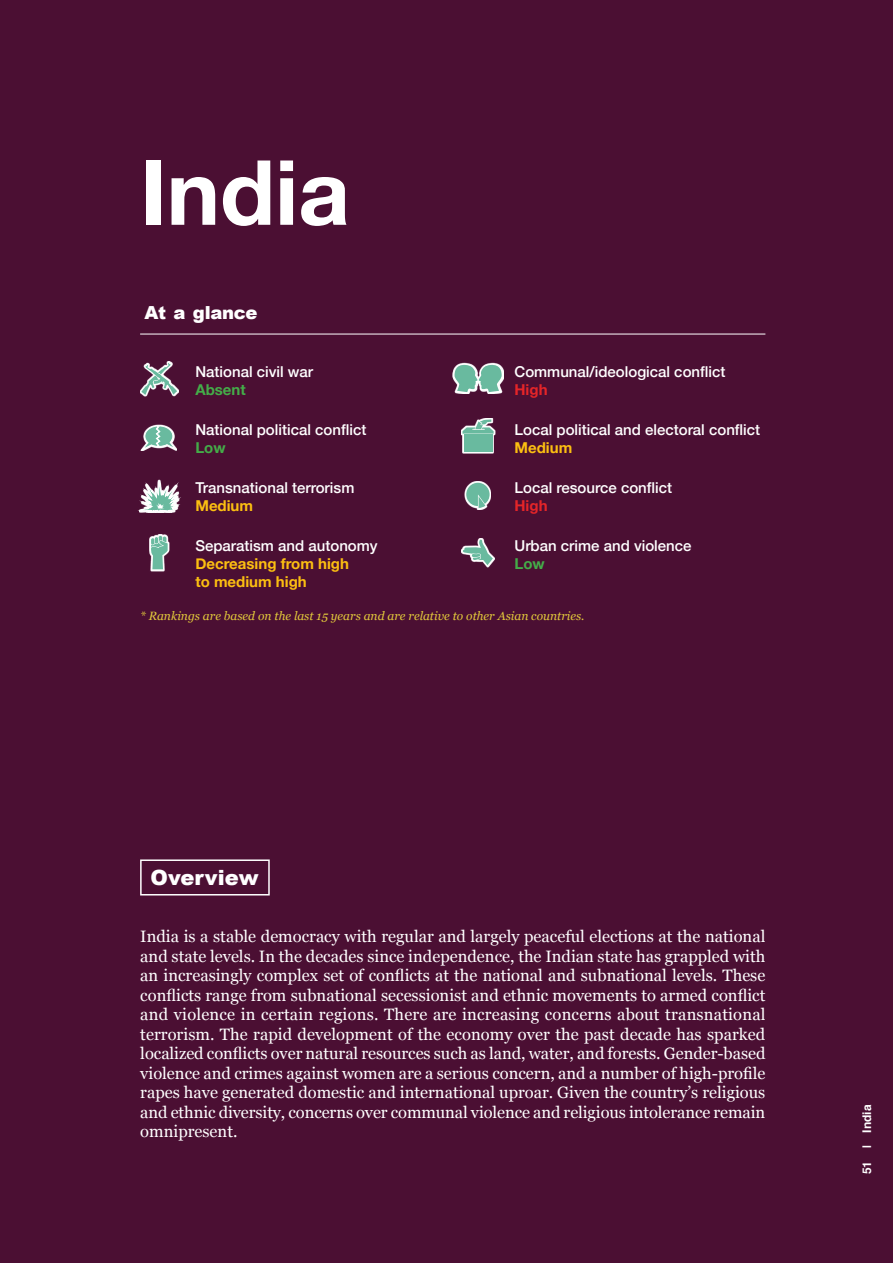
<style>
.page{position:relative;width:893px;height:1263px;background:#4b0f33}
.page>*{position:absolute;margin:0;border:0;box-sizing:border-box;transform-origin:0 0}
.Chapter_title{font:700 90px "Helvetica Neue";color:#fff}
.Overview_heading{font:900 21px "Arial";color:#fff}
.heading_at_glance{font:900 18px "Arial";letter-spacing:-.02em;color:#fff}
.overview_text{font:16.5px/19.5px "Georgia";letter-spacing:-.005em;color:#fff;text-align:justify}
.at_glance_text{font:500 15px "Helvetica Neue";color:#fff}
.at_glance_text-2{font:700 15px/18px "Helvetica Neue";color:#fcbf11}
.at_glance_text-3{font:700 15px "Helvetica Neue";color:#44ad49}
.at_glance_text-4{font:700 15px "Helvetica Neue";color:#e52528}
.at_glance_note{font:italic 12px "Georgia";color:#e2c93b}
.t1{font:700 12px "Helvetica";color:#fff}
</style>
<div class="page">
<div style="left:140px;top:859px;width:130px;height:36px;border:2px solid #fff"></div>
<hr style="left:140px;top:334px;width:625px;height:1px;background:#fff">
<svg style="left:139px;top:482px;width:40px;height:31px"></svg>
<svg style="left:140px;top:480px;width:38px;height:32px"></svg>
<svg style="left:140px;top:361px;width:39px;height:33px"></svg>
<svg style="left:141px;top:362px;width:37px;height:35px"></svg>
<svg style="left:141px;top:425px;width:36px;height:26px"></svg>
<svg style="left:149px;top:534px;width:19px;height:37px"></svg>
<div style="left:158px;top:535px;width:5px;height:9px;border:1px solid #fff;border-radius:2px"></div>
<svg style="left:150px;top:536px;width:19px;height:34px"></svg>
<svg style="left:452px;top:363px;width:52px;height:31px"></svg>
<svg style="left:453px;top:364px;width:50px;height:29px"></svg>
<svg style="left:461px;top:418px;width:34px;height:35px"></svg>
<div style="left:464px;top:434px;width:28px;height:18px;background:#69ba9f"></div>
<svg style="left:462px;top:419px;width:33px;height:16px"></svg>
<svg style="left:472px;top:481px;width:19px;height:29px"></svg>
<svg style="left:465px;top:482px;width:25px;height:27px"></svg>
<svg style="left:461px;top:538px;width:34px;height:23px"></svg>
<svg style="left:462px;top:539px;width:32px;height:28px"></svg>
<h1 class="Chapter_title" style="left:140px;top:122px;width:211px">India</h1>
<p class="heading_at_glance" style="left:145px;top:299px;width:114px">At a glance</p>
<p class="at_glance_text" style="left:195px;top:360px;width:119px">National civil war</p>
<p class="at_glance_text-3" style="left:195px;top:378px;width:52px">Absent</p>
<p class="at_glance_text" style="left:195px;top:418px;width:172px">National political conflict</p>
<p class="at_glance_text-3" style="left:195px;top:436px;width:32px">Low</p>
<p class="at_glance_text" style="left:195px;top:476px;width:160px">Transnational terrorism</p>
<p class="at_glance_text-2" style="left:195px;top:497px;width:59px">Medium</p>
<p class="at_glance_text" style="left:195px;top:534px;width:184px">Separatism and autonomy</p>
<p class="at_glance_text-2" style="left:195px;top:555px;width:155px">Decreasing from high to medium high</p>
<p class="at_glance_text" style="left:514px;top:360px;width:212px">Communal/ideological conflict</p>
<p class="at_glance_text-4" style="left:514px;top:378px;width:35px">High</p>
<p class="at_glance_text" style="left:514px;top:418px;width:247px">Local political and electoral conflict</p>
<p class="at_glance_text-2" style="left:514px;top:439px;width:59px">Medium</p>
<p class="at_glance_text" style="left:514px;top:476px;width:159px">Local resource conflict</p>
<p class="at_glance_text-4" style="left:514px;top:494px;width:35px">High</p>
<p class="at_glance_text" style="left:514px;top:534px;width:179px">Urban crime and violence</p>
<p class="at_glance_text-3" style="left:514px;top:552px;width:32px">Low</p>
<p class="at_glance_note" style="left:140px;top:607px;width:446px">* Rankings are based on the last 15 years and are relative to other Asian countries.</p>
<h2 class="Overview_heading" style="left:151px;top:862px;width:109px">Overview</h2>
<p class="overview_text" style="left:140px;top:926px;width:627px">India is a stable democracy with regular and largely peaceful elections at the national and state levels. In the decades since independence, the Indian state has grappled with an increasingly complex set of conflicts at the national and subnational levels. These conflicts range from subnational secessionist and ethnic movements to armed conflict and violence in certain regions. There are increasing concerns about transnational terrorism. The rapid development of the economy over the past decade has sparked localized conflicts over natural resources such as land, water, and forests. Gender-based violence and crimes against women are a serious concern, and a number of high-profile rapes have generated domestic and international uproar. Given the country’s religious and ethnic diversity, concerns over communal violence and religious intolerance remain omnipresent.</p>
<p class="t1" style="left:857px;top:1148px;width:45px;rotate:-90deg">| India</p>
<p class="t1" style="left:857px;top:1174px;width:15px;rotate:-90deg">51</p>
</div>
